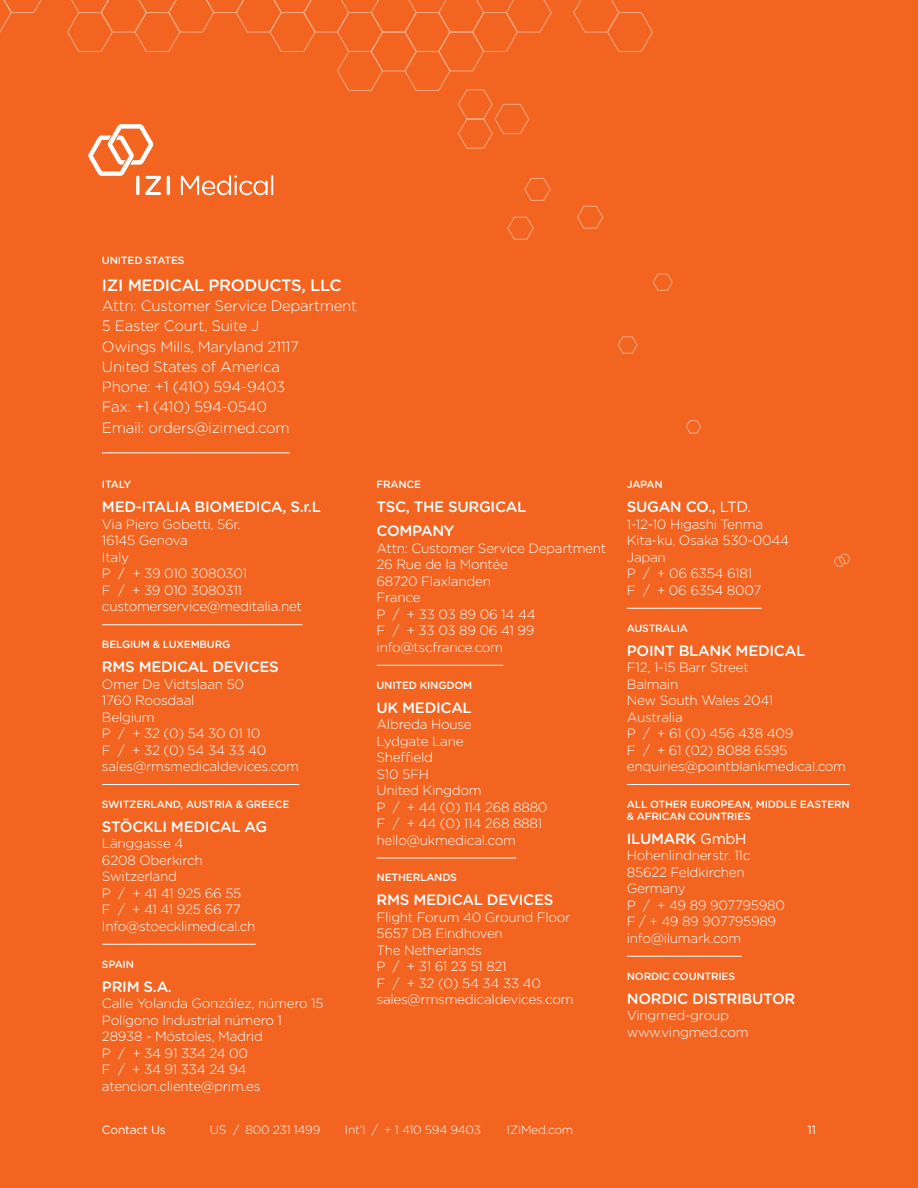
<style>
.page{position:relative;width:918px;height:1188px;background:#f36421}
.page>*{position:absolute;margin:0;border:0;box-sizing:border-box;transform-origin:0 0}
.Skema_brød{font:500 16.5px "Gotham Rounded";letter-spacing:-.02em;color:#fff}
.Skema_brød-2{font:500 15px/24px "Gotham Rounded";letter-spacing:-.02em;color:#fff}
.Skema_brød-3{font:300 15px "Gotham Rounded";letter-spacing:-.02em;color:#fff}
.Skema_brød-4{font:300 13.5px/16.5px "Gotham Rounded";letter-spacing:-.02em;color:#fff}
.t1{font:300 12px "Gotham Rounded";letter-spacing:-.02em;color:#fff}
.t2{font:12px "Gotham Rounded";letter-spacing:-.02em;color:#fff}
.Skema_brød-5{font:500 10.5px "Gotham Rounded";letter-spacing:-.02em;color:#fff}
.s1{font-weight:400}
</style>
<div class="page">
<svg style="left:0;top:0;width:850px;height:567px"></svg>
<hr style="left:167px;top:176px;width:3px;height:19px;background:#fff;border-radius:2px">
<svg style="left:181px;top:175px;width:87px;height:20px"></svg>
<hr style="left:271px;top:175px;width:2px;height:20px;background:#fff">
<svg style="left:88px;top:124px;width:73px;height:71px"></svg>
<hr style="left:102px;top:453px;width:188px;height:1px;background:#fff">
<hr style="left:102px;top:625px;width:200px;height:1px;background:#fff">
<hr style="left:102px;top:784px;width:197px;height:1px;background:#fff">
<hr style="left:102px;top:944px;width:154px;height:1px;background:#fff">
<hr style="left:377px;top:665px;width:126px;height:1px;background:#fff">
<hr style="left:377px;top:858px;width:139px;height:1px;background:#fff">
<hr style="left:627px;top:608px;width:135px;height:1px;background:#fff">
<hr style="left:627px;top:784px;width:223px;height:1px;background:#fff">
<hr style="left:627px;top:956px;width:115px;height:1px;background:#fff">
<p class="Skema_brød-5" style="left:102px;top:253px;width:84px">UNITED STATES</p>
<p class="Skema_brød" style="left:102px;top:273px;width:241px">IZI MEDICAL PRODUCTS, LLC</p>
<p class="Skema_brød-3" style="left:102px;top:296px;width:257px">Attn: Customer Service Department</p>
<p class="Skema_brød-3" style="left:102px;top:316px;width:159px">5 Easter Court, Suite J</p>
<p class="Skema_brød-3" style="left:102px;top:336px;width:199px">Owings Mills, Maryland 21117</p>
<p class="Skema_brød-3" style="left:102px;top:357px;width:180px">United States of America</p>
<p class="Skema_brød-3" style="left:102px;top:377px;width:185px">Phone: +1 (410) 594-9403</p>
<p class="Skema_brød-3" style="left:102px;top:397px;width:167px">Fax: +1 (410) 594-0540</p>
<p class="Skema_brød-3" style="left:102px;top:417px;width:189px">Email: orders@izimed.com</p>
<p class="Skema_brød-5" style="left:102px;top:477px;width:31px">ITALY</p>
<p class="Skema_brød-2" style="left:102px;top:494px;width:221px">MED-ITALIA BIOMEDICA, S.r.L</p>
<p class="Skema_brød-4" style="left:102px;top:515px;width:140px">Via Piero Gobetti, 56r.</p>
<p class="Skema_brød-4" style="left:102px;top:532px;width:87px">16145 Genova</p>
<p class="Skema_brød-4" style="left:102px;top:548px;width:29px">Italy</p>
<p class="Skema_brød-4" style="left:102px;top:565px;width:147px">P / + 39 010 3080301</p>
<p class="Skema_brød-4" style="left:102px;top:581px;width:142px">F / + 39 010 3080311</p>
<p class="Skema_brød-4" style="left:102px;top:598px;width:202px">customerservice@meditalia.net</p>
<p class="Skema_brød-5" style="left:102px;top:637px;width:130px">BELGIUM &amp; LUXEMBURG</p>
<p class="Skema_brød-2" style="left:102px;top:654px;width:178px">RMS MEDICAL DEVICES</p>
<p class="Skema_brød-4" style="left:102px;top:675px;width:144px">Omer De Vidtslaan 50</p>
<p class="Skema_brød-4" style="left:102px;top:691px;width:94px">1760 Roosdaal</p>
<p class="Skema_brød-4" style="left:102px;top:708px;width:54px">Belgium</p>
<p class="Skema_brød-4" style="left:102px;top:724px;width:160px">P / + 32 (0) 54 30 01 10</p>
<p class="Skema_brød-4" style="left:102px;top:741px;width:166px">F / + 32 (0) 54 34 33 40</p>
<p class="Skema_brød-4" style="left:102px;top:757px;width:198px">sales@rmsmedicaldevices.com</p>
<p class="Skema_brød-5" style="left:102px;top:797px;width:189px">SWITZERLAND, AUSTRIA &amp; GREECE</p>
<p class="Skema_brød-2" style="left:102px;top:814px;width:167px">STÖCKLI MEDICAL AG</p>
<p class="Skema_brød-4" style="left:102px;top:835px;width:83px">Länggasse 4</p>
<p class="Skema_brød-4" style="left:102px;top:851px;width:102px">6208 Oberkirch</p>
<p class="Skema_brød-4" style="left:102px;top:868px;width:77px">Switzerland</p>
<p class="Skema_brød-4" style="left:102px;top:884px;width:141px">P / + 41 41 925 66 55</p>
<p class="Skema_brød-4" style="left:102px;top:901px;width:140px">F / + 41 41 925 66 77</p>
<p class="Skema_brød-4" style="left:102px;top:917px;width:155px">Info@stoecklimedical.ch</p>
<p class="Skema_brød-5" style="left:102px;top:956px;width:34px">SPAIN</p>
<p class="Skema_brød-2" style="left:102px;top:974px;width:72px">PRIM S.A.</p>
<p class="Skema_brød-4" style="left:102px;top:994px;width:223px">Calle Yolanda González, número 15</p>
<p class="Skema_brød-4" style="left:102px;top:1011px;width:182px">Polígono Industrial número 1</p>
<p class="Skema_brød-4" style="left:102px;top:1027px;width:163px">28938 - Móstoles, Madrid</p>
<p class="Skema_brød-4" style="left:102px;top:1044px;width:148px">P / + 34 91 334 24 00</p>
<p class="Skema_brød-4" style="left:102px;top:1060px;width:146px">F / + 34 91 334 24 94</p>
<p class="Skema_brød-4" style="left:102px;top:1077px;width:160px">atencion.cliente@prim.es</p>
<p class="Skema_brød-5" style="left:377px;top:477px;width:46px">FRANCE</p>
<p class="Skema_brød-2" style="left:377px;top:494px;width:151px">TSC, THE SURGICAL<br>COMPANY</p>
<p class="Skema_brød-4" style="left:377px;top:539px;width:231px">Attn: Customer Service Department</p>
<p class="Skema_brød-4" style="left:377px;top:556px;width:133px">26 Rue de la Montée</p>
<p class="Skema_brød-4" style="left:377px;top:572px;width:116px">68720 Flaxlanden</p>
<p class="Skema_brød-4" style="left:377px;top:589px;width:45px">France</p>
<p class="Skema_brød-4" style="left:377px;top:605px;width:161px">P / + 33 03 89 06 14 44</p>
<p class="Skema_brød-4" style="left:377px;top:622px;width:160px">F / + 33 03 89 06 41 99</p>
<p class="Skema_brød-4" style="left:377px;top:638px;width:128px">info@tscfrance.com</p>
<p class="Skema_brød-5" style="left:377px;top:677px;width:97px">UNITED KINGDOM</p>
<p class="Skema_brød-2" style="left:377px;top:695px;width:97px">UK MEDICAL</p>
<p class="Skema_brød-4" style="left:377px;top:715px;width:97px">Albreda House</p>
<p class="Skema_brød-4" style="left:377px;top:732px;width:89px">Lydgate Lane</p>
<p class="Skema_brød-4" style="left:377px;top:748px;width:58px">Sheffield</p>
<p class="Skema_brød-4" style="left:377px;top:765px;width:54px">S10 5FH</p>
<p class="Skema_brød-4" style="left:377px;top:781px;width:107px">United Kingdom</p>
<p class="Skema_brød-4" style="left:377px;top:798px;width:172px">P / + 44 (0) 114 268 8880</p>
<p class="Skema_brød-4" style="left:377px;top:814px;width:167px">F / + 44 (0) 114 268 8881</p>
<p class="Skema_brød-4" style="left:377px;top:831px;width:141px">hello@ukmedical.com</p>
<p class="Skema_brød-5" style="left:377px;top:870px;width:82px">NETHERLANDS</p>
<p class="Skema_brød-2" style="left:377px;top:887px;width:178px">RMS MEDICAL DEVICES</p>
<p class="Skema_brød-4" style="left:377px;top:908px;width:196px">Flight Forum 40 Ground Floor</p>
<p class="Skema_brød-4" style="left:377px;top:925px;width:128px">5657 DB Eindhoven</p>
<p class="Skema_brød-4" style="left:377px;top:941px;width:107px">The Netherlands</p>
<p class="Skema_brød-4" style="left:377px;top:958px;width:132px">P / + 31 61 23 51 821</p>
<p class="Skema_brød-4" style="left:377px;top:974px;width:166px">F / + 32 (0) 54 34 33 40</p>
<p class="Skema_brød-4" style="left:377px;top:991px;width:198px">sales@rmsmedicaldevices.com</p>
<p class="Skema_brød-5" style="left:627px;top:477px;width:37px">JAPAN</p>
<p class="Skema_brød-2" style="left:627px;top:494px;width:126px">SUGAN CO., <span class="s1">LTD.</span></p>
<p class="Skema_brød-4" style="left:627px;top:515px;width:138px">1-12-10 Higashi Tenma</p>
<p class="Skema_brød-4" style="left:627px;top:532px;width:164px">Kita-ku, Osaka 530-0044</p>
<p class="Skema_brød-4" style="left:627px;top:548px;width:41px">Japan</p>
<p class="Skema_brød-4" style="left:627px;top:565px;width:127px">P / + 06 6354 6181</p>
<p class="Skema_brød-4" style="left:627px;top:581px;width:136px">F / + 06 6354 8007</p>
<p class="Skema_brød-5" style="left:627px;top:620px;width:63px">AUSTRALIA</p>
<p class="Skema_brød-2" style="left:627px;top:638px;width:180px">POINT BLANK MEDICAL</p>
<p class="Skema_brød-4" style="left:627px;top:658px;width:124px">F12, 1-15 Barr Street</p>
<p class="Skema_brød-4" style="left:627px;top:675px;width:53px">Balmain</p>
<p class="Skema_brød-4" style="left:627px;top:691px;width:148px">New South Wales 2041</p>
<p class="Skema_brød-4" style="left:627px;top:708px;width:57px">Australia</p>
<p class="Skema_brød-4" style="left:627px;top:724px;width:168px">P / + 61 (0) 456 438 409</p>
<p class="Skema_brød-4" style="left:627px;top:741px;width:162px">F / + 61 (02) 8088 6595</p>
<p class="Skema_brød-4" style="left:627px;top:757px;width:221px">enquiries@pointblankmedical.com</p>
<p class="Skema_brød-5" style="left:627px;top:797px;width:225px">ALL OTHER EUROPEAN, MIDDLE EASTERN</p>
<p class="Skema_brød-5" style="left:627px;top:809px;width:126px">&amp; AFRICAN COUNTRIES</p>
<p class="Skema_brød-2" style="left:627px;top:826px;width:121px">ILUMARK <span class="s1">GmbH</span></p>
<p class="Skema_brød-4" style="left:627px;top:847px;width:125px">Hohenlindnerstr. 11c</p>
<p class="Skema_brød-4" style="left:627px;top:863px;width:119px">85622 Feldkirchen</p>
<p class="Skema_brød-4" style="left:627px;top:880px;width:60px">Germany</p>
<p class="Skema_brød-4" style="left:627px;top:896px;width:160px">P / + 49 89 907795980<br>F / + 49 89 907795989</p>
<p class="Skema_brød-4" style="left:627px;top:929px;width:116px">info@ilumark.com</p>
<p class="Skema_brød-5" style="left:627px;top:968px;width:110px">NORDIC COUNTRIES</p>
<p class="Skema_brød-2" style="left:627px;top:986px;width:170px">NORDIC DISTRIBUTOR</p>
<p class="Skema_brød-4" style="left:627px;top:1006px;width:104px">Vingmed-group</p>
<p class="Skema_brød-4" style="left:627px;top:1023px;width:123px">www.vingmed.com</p>
<p class="t2" style="left:102px;top:1122px;width:65px">Contact Us</p>
<p class="t1" style="left:210px;top:1122px;width:112px">US / 800 231 1499</p>
<p class="t1" style="left:345px;top:1122px;width:138px">Int’l / + 1 410 594 9403</p>
<p class="t1" style="left:507px;top:1122px;width:68px">IZIMed.com</p>
<p class="t2" style="left:807px;top:1122px;width:10px">11</p>
</div>
